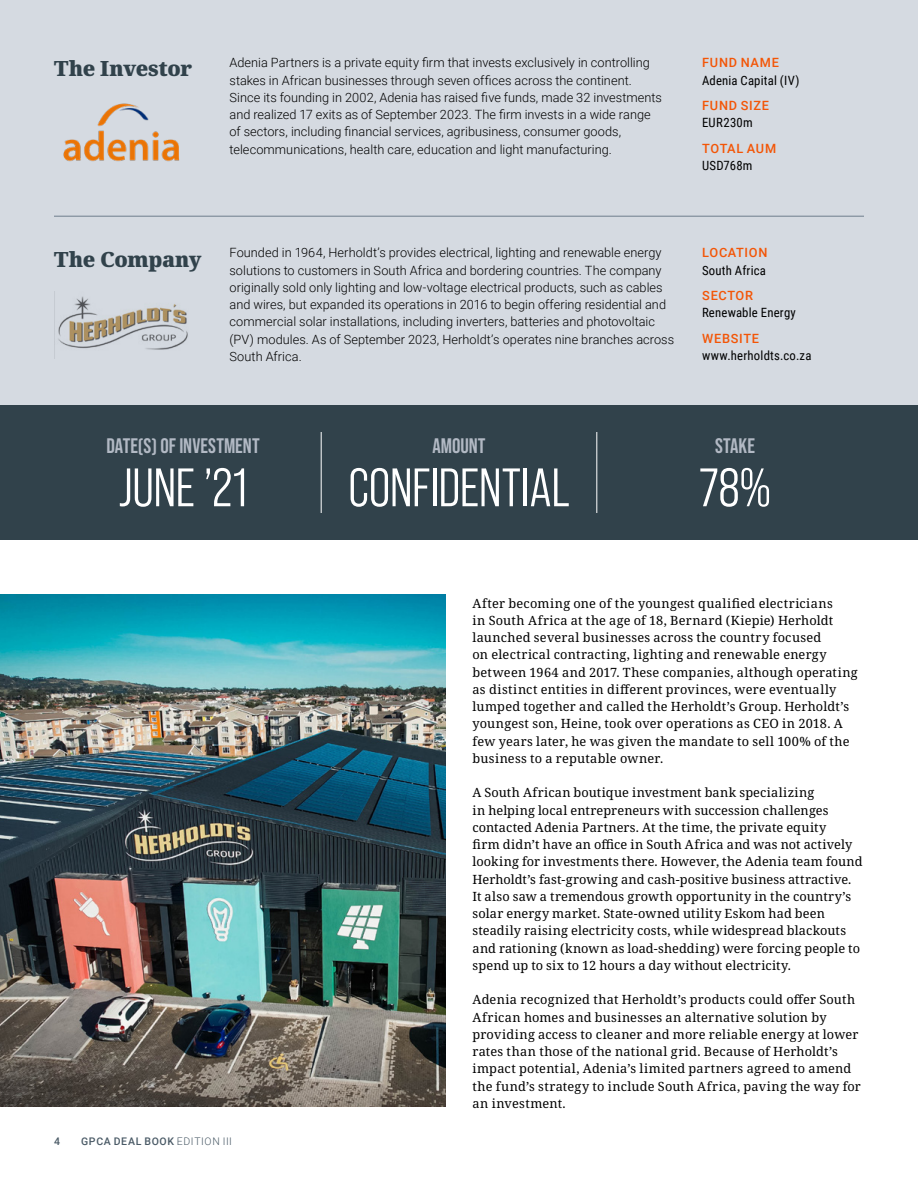
<style>
.page{position:relative;width:918px;height:1188px;background:#fff}
.page>*{position:absolute;margin:0;border:0;box-sizing:border-box;transform-origin:0 0}
.t1{font:54px "Bebas Neue Pro Middle";color:#fff}
.t2{font:700 21px "Bebas Neue Pro";letter-spacing:.005em;color:#b2b9c4}
.t3{font:900 21px "Noto Serif";letter-spacing:-.02em;color:#31424b}
.t4{font:12.75px/17.2px "Noto Serif";letter-spacing:.015em;color:#000}
.t5{font:300 12.75px/17.2px "Roboto";letter-spacing:.005em;color:#000}
.t6{font:12.75px "Roboto Condensed";letter-spacing:.015em;color:#000}
.t7{font:500 12.75px "Roboto";letter-spacing:.055em;color:#f35506}
.t8{font:500 12.75px "Roboto";letter-spacing:.035em;color:#f35506}
.t9{font:500 10.5px "Roboto";letter-spacing:.065em;color:#4a5a66}
.s1{font-weight:300}
</style>
<div class="page">
<div style="left:0;top:0;width:918px;height:405px;background:#d5dae1"></div>
<img style="left:63px;top:103px;width:117px;height:59px">
<img style="left:54px;top:291px;width:134px;height:68px">
<hr style="left:54px;top:216px;width:810px;height:1px;background:#6e7e8c">
<img style="left:0;top:594px;width:446px;height:513px">
<div style="left:0;top:405px;width:918px;height:135px;background:#31424b"></div>
<hr style="left:321px;top:432px;width:1px;height:81px;background:#fff">
<hr style="left:597px;top:432px;width:1px;height:81px;background:#fff">
<hr style="left:0;top:0;width:918px;height:1px;background:#67805d">
<h2 class="t3" style="left:54px;top:54px;width:140px">The Investor</h2>
<p class="t5" style="left:230px;top:54px;width:434px">Adenia Partners is a private equity firm that invests exclusively in controlling stakes in African businesses through seven offices across the continent.<br>Since its founding in 2002, Adenia has raised five funds, made 32 investments and realized 17 exits as of September 2023. The firm invests in a wide range of sectors, including financial services, agribusiness, consumer goods, telecommunications, health care, education and light manufacturing.</p>
<p class="t7" style="left:702px;top:54px;width:78px">FUND NAME</p>
<p class="t6" style="left:702px;top:71px;width:99px">Adenia Capital (IV)</p>
<p class="t7" style="left:702px;top:97px;width:68px">FUND SIZE</p>
<p class="t6" style="left:702px;top:114px;width:52px">EUR230m</p>
<p class="t8" style="left:702px;top:139px;width:75px">TOTAL AUM</p>
<p class="t6" style="left:702px;top:157px;width:52px">USD768m</p>
<h2 class="t3" style="left:54px;top:244px;width:149px">The Company</h2>
<p class="t5" style="left:230px;top:244px;width:446px">Founded in 1964, Herholdt’s provides electrical, lighting and renewable energy solutions to customers in South Africa and bordering countries. The company originally sold only lighting and low-voltage electrical products, such as cables and wires, but expanded its operations in 2016 to begin offering residential and commercial solar installations, including inverters, batteries and photovoltaic (PV) modules. As of September 2023, Herholdt’s operates nine branches across South Africa.</p>
<p class="t7" style="left:702px;top:244px;width:67px">LOCATION</p>
<p class="t6" style="left:702px;top:261px;width:65px">South Africa</p>
<p class="t7" style="left:702px;top:287px;width:52px">SECTOR</p>
<p class="t6" style="left:702px;top:304px;width:95px">Renewable Energy</p>
<p class="t7" style="left:702px;top:330px;width:58px">WEBSITE</p>
<p class="t6" style="left:702px;top:347px;width:111px">www.herholdts.co.za</p>
<h2 class="t2" style="left:106px;top:434px;width:155px">DATE(S) OF INVESTMENT</h2>
<h2 class="t2" style="left:432px;top:434px;width:55px">AMOUNT</h2>
<h2 class="t2" style="left:715px;top:434px;width:41px">STAKE</h2>
<h1 class="t1" style="left:119px;top:457px;width:130px">JUNE ’21</h1>
<h1 class="t1" style="left:348px;top:457px;width:223px">CONFIDENTIAL</h1>
<h1 class="t1" style="left:699px;top:457px;width:73px">78%</h1>
<p class="t9" style="left:54px;top:1134px;width:7px">4</p>
<p class="t9" style="left:81px;top:1134px;width:152px">GPCA DEAL BOOK <span class="s1">EDITION III</span></p>
<p class="t4" style="left:472px;top:594px;width:387px">After becoming one of the youngest qualified electricians<br>in South Africa at the age of 18, Bernard (Kiepie) Herholdt launched several businesses across the country focused<br>on electrical contracting, lighting and renewable energy between 1964 and 2017. These companies, although operating as distinct entities in different provinces, were eventually lumped together and called the Herholdt’s Group. Herholdt’s youngest son, Heine, took over operations as CEO in 2018. A few years later, he was given the mandate to sell 100% of the business to a reputable owner.</p>
<p class="t4" style="left:472px;top:784px;width:392px">A South African boutique investment bank specializing<br>in helping local entrepreneurs with succession challenges contacted Adenia Partners. At the time, the private equity<br>firm didn’t have an office in South Africa and was not actively looking for investments there. However, the Adenia team found Herholdt’s fast-growing and cash-positive business attractive.<br>It also saw a tremendous growth opportunity in the country’s solar energy market. State-owned utility Eskom had been steadily raising electricity costs, while widespread blackouts and rationing (known as load-shedding) were forcing people to spend up to six to 12 hours a day without electricity.</p>
<p class="t4" style="left:472px;top:991px;width:390px">Adenia recognized that Herholdt’s products could offer South African homes and businesses an alternative solution by providing access to cleaner and more reliable energy at lower rates than those of the national grid. Because of Herholdt’s impact potential, Adenia’s limited partners agreed to amend the fund’s strategy to include South Africa, paving the way for an investment.</p>
</div>
